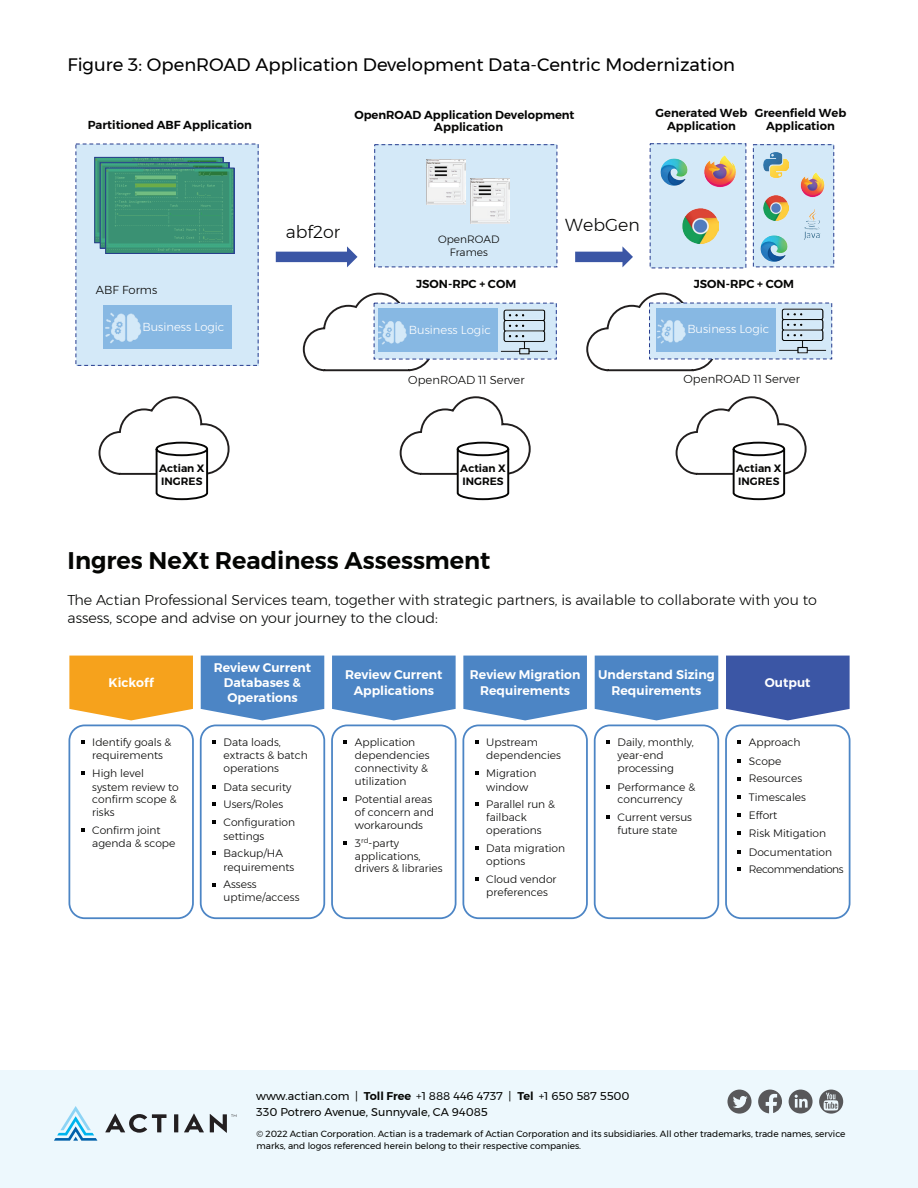
<style>
.page{position:relative;width:918px;height:1188px;background:#fff}
.page>*{position:absolute;margin:0;border:0;box-sizing:border-box;transform-origin:0 0}
.t1{font:600 24px "Montserrat";color:#040503}
.t2{font:18px "Montserrat";color:#000}
.t3{font:300 17.25px "Montserrat";color:#050504}
.Body-Light{font:300 14.25px/18px "Montserrat";color:#040503}
.t4{font:600 12.45px/15.1px "Montserrat";color:#fff;text-align:center}
.t5{font:600 11.55px/12.5px "Montserrat";color:#050504;text-align:center}
.t6{font:300 11.55px "Montserrat";color:#050504}
.t7{font:300 11.55px "Montserrat";color:#fff}
.Footer-Contact-Info{font:11.25px "Montserrat";color:#040503}
.t8{font:300 10.65px/12.8px "Montserrat";color:#050504}
.t9{font:600 10.65px/13.4px "Montserrat";letter-spacing:.005em;color:#050504}
.Footer-Copyright{font:9px/12px "Montserrat";color:#040503}
.s1{font-weight:600}
</style>
<div class="page">
<svg style="left:586px;top:292px;width:132px;height:80px"></svg>
<svg style="left:302px;top:292px;width:130px;height:80px"></svg>
<div style="left:374px;top:303px;width:182px;height:56px;background:#d4e9f8"></div>
<div style="left:375px;top:145px;width:182px;height:122px;background:#d4e9f8"></div>
<img style="left:494px;top:302px;width:62px;height:58px">
<div style="left:76px;top:144px;width:182px;height:221px;background:#d4e9f8"></div>
<img style="left:426px;top:159px;width:39px;height:46px">
<svg style="left:276px;top:246px;width:82px;height:21px"></svg>
<div style="left:103px;top:305px;width:128px;height:44px;background:#87b8e3"></div>
<img style="left:105px;top:312px;width:37px;height:31px">
<img style="left:470px;top:179px;width:39px;height:45px">
<svg style="left:575px;top:246px;width:58px;height:21px"></svg>
<div style="left:650px;top:303px;width:182px;height:56px;background:#d4e9f8"></div>
<div style="left:650px;top:144px;width:96px;height:124px;background:#d4e9f8"></div>
<img style="left:771px;top:302px;width:62px;height:58px">
<div style="left:378px;top:308px;width:120px;height:44px;background:#87b8e3"></div>
<img style="left:378px;top:320px;width:29px;height:25px">
<div style="left:657px;top:308px;width:119px;height:43px;background:#87b8e3"></div>
<img style="left:656px;top:315px;width:30px;height:33px">
<img style="left:683px;top:208px;width:36px;height:36px">
<img style="left:704px;top:155px;width:32px;height:33px">
<div style="left:753px;top:145px;width:81px;height:122px;background:#d4e9f8"></div>
<div style="left:753px;top:144px;width:81px;height:123px;border:1px dashed #263b8e"></div>
<img style="left:764px;top:195px;width:25px;height:25px">
<img style="left:800px;top:172px;width:25px;height:25px">
<img style="left:804px;top:209px;width:17px;height:30px">
<img style="left:763px;top:153px;width:25px;height:24px">
<svg style="left:96px;top:159px;width:126px;height:82px"></svg>
<div style="left:94px;top:157px;width:130px;height:86px;border:1px solid #263b8e"></div>
<svg style="left:102px;top:164px;width:125px;height:83px"></svg>
<div style="left:100px;top:162px;width:129px;height:87px;border:1px solid #263b8e"></div>
<svg style="left:107px;top:170px;width:126px;height:82px;background:#3e9674"></svg>
<div style="left:105px;top:168px;width:130px;height:86px;border:1px solid #263b8e"></div>
<img style="left:660px;top:158px;width:28px;height:28px">
<img style="left:760px;top:235px;width:28px;height:27px">
<svg style="left:98px;top:396px;width:132px;height:105px"></svg>
<svg style="left:399px;top:396px;width:132px;height:105px"></svg>
<svg style="left:675px;top:396px;width:132px;height:105px"></svg>
<div style="left:0;top:1071px;width:918px;height:117px;background:#edf8fd"></div>
<svg style="left:184px;top:1113px;width:20px;height:19px"></svg>
<svg style="left:105px;top:1113px;width:62px;height:20px"></svg>
<svg style="left:174px;top:1114px;width:4px;height:18px"></svg>
<svg style="left:210px;top:1114px;width:26px;height:19px"></svg>
<svg style="left:54px;top:1106px;width:43px;height:35px"></svg>
<svg style="left:819px;top:1090px;width:24px;height:24px"></svg>
<svg style="left:727px;top:1090px;width:25px;height:24px"></svg>
<svg style="left:758px;top:1090px;width:24px;height:23px"></svg>
<svg style="left:789px;top:1090px;width:24px;height:24px"></svg>
<svg style="left:69px;top:656px;width:124px;height:64px;background:#f6aa2f"></svg>
<div style="left:68px;top:725px;width:126px;height:194px;border:2px solid #4c85c5;border-radius:15px"></div>
<svg style="left:201px;top:656px;width:123px;height:64px;background:#5a8fc9"></svg>
<div style="left:200px;top:725px;width:125px;height:194px;border:2px solid #4c85c5;border-radius:15px"></div>
<svg style="left:212px;top:741px;width:4px;height:3px"></svg>
<svg style="left:212px;top:785px;width:4px;height:3px"></svg>
<svg style="left:212px;top:803px;width:4px;height:3px"></svg>
<svg style="left:212px;top:821px;width:4px;height:3px"></svg>
<svg style="left:212px;top:852px;width:4px;height:3px"></svg>
<svg style="left:212px;top:883px;width:4px;height:3px"></svg>
<svg style="left:332px;top:656px;width:124px;height:64px;background:#5b8fca"></svg>
<div style="left:331px;top:725px;width:126px;height:194px;border:2px solid #4c85c5;border-radius:15px"></div>
<svg style="left:463px;top:656px;width:124px;height:64px;background:#5b8fca"></svg>
<div style="left:462px;top:725px;width:126px;height:194px;border:2px solid #4c85c5;border-radius:15px"></div>
<svg style="left:595px;top:656px;width:123px;height:64px;background:#5a8fc9"></svg>
<div style="left:594px;top:725px;width:125px;height:194px;border:2px solid #4c85c5;border-radius:15px"></div>
<svg style="left:606px;top:741px;width:4px;height:3px"></svg>
<svg style="left:606px;top:785px;width:4px;height:3px"></svg>
<svg style="left:606px;top:816px;width:4px;height:3px"></svg>
<svg style="left:726px;top:656px;width:124px;height:64px;background:#4b64ac"></svg>
<div style="left:725px;top:725px;width:125px;height:194px;border:2px solid #4c85c5;border-radius:15px"></div>
<h2 class="t2" style="left:68px;top:51px;width:669px">Figure 3: OpenROAD Application Development Data-Centric Modernization</h2>
<p class="t5" style="left:88px;top:119px;width:166px">Partitioned ABF Application</p>
<p class="t5" style="left:434px;top:108px;width:142px;text-align:left;text-indent:-80px">OpenROAD Application Development<br>Application</p>
<p class="t5" style="left:755px;top:106px;width:93px">Greenfield Web<br>Application</p>
<p class="t5" style="left:656px;top:107px;width:93px">Generated Web<br>Application</p>
<p class="t3" style="left:286px;top:219px;width:56px">abf2or</p>
<p class="t8" style="left:438px;top:232px;width:63px;line-height:13.4px;text-align:center">OpenROAD<br>Frames</p>
<p class="t3" style="left:565px;top:212px;width:76px">WebGen</p>
<p class="t6" style="left:96px;top:281px;width:63px">ABF Forms</p>
<p class="t7" style="left:143px;top:318px;width:83px">Business Logic</p>
<p class="t5" style="left:416px;top:278px;width:102px">JSON-RPC + COM</p>
<p class="t5" style="left:694px;top:278px;width:102px">JSON-RPC + COM</p>
<p class="t7" style="left:409px;top:321px;width:83px">Business Logic</p>
<p class="t7" style="left:687px;top:320px;width:83px">Business Logic</p>
<p class="t6" style="left:408px;top:371px;width:118px">OpenROAD 11 Server</p>
<p class="t6" style="left:684px;top:370px;width:118px">OpenROAD 11 Server</p>
<p class="t9" style="left:159px;top:461px;width:47px">Actian X<br>INGRES</p>
<p class="t9" style="left:460px;top:461px;width:47px">Actian X<br>INGRES</p>
<p class="t9" style="left:736px;top:461px;width:47px">Actian X<br>INGRES</p>
<h1 class="t1" style="left:68px;top:541px;width:425px">Ingres NeXt Readiness Assessment</h1>
<p class="Body-Light" style="left:68px;top:590px;width:751px">The Actian Professional Services team, together with strategic partners, is available to collaborate with you to assess, scope and advise on your journey to the cloud:</p>
<p class="t4" style="left:109px;top:675px;width:47px">Kickoff</p>
<p class="t8" style="left:92px;top:736px;width:81px;line-height:13.2px">Identify goals &amp; requirements</p>
<p class="t8" style="left:92px;top:766px;width:88px;line-height:13.5px">High level system review to</p>
<p class="t8" style="left:92px;top:793px;width:86px">confirm scope &amp; risks</p>
<p class="t8" style="left:92px;top:824px;width:85px">Confirm joint agenda &amp; scope</p>
<p class="t4" style="left:214px;top:660px;width:99px">Review Current<br>Databases &amp;<br>Operations</p>
<p class="t8" style="left:224px;top:736px;width:86px">Data loads, extracts &amp; batch operations</p>
<p class="t8" style="left:224px;top:778px;width:73px;line-height:17.9px">Data security<br>Users/Roles<br>Configuration</p>
<p class="t8" style="left:224px;top:827px;width:61px;line-height:17.7px">settings<br>Backup/HA</p>
<p class="t8" style="left:224px;top:858px;width:72px;line-height:17.7px">requirements<br>Assess</p>
<p class="t8" style="left:224px;top:891px;width:77px">uptime/access</p>
<p class="t4" style="left:345px;top:667px;width:99px">Review Current<br>Applications</p>
<p class="t8" style="left:355px;top:736px;width:76px">Application dependencies connectivity &amp;</p>
<p class="t8" style="left:355px;top:772px;width:79px;line-height:17.7px">utilization<br>Potential areas</p>
<p class="t8" style="left:355px;top:805px;width:81px;line-height:13.2px">of concern and workarounds</p>
<p class="t8" style="left:355px;top:836px;width:67px;line-height:13.5px">3<sup>rd</sup>-party applications,</p>
<p class="t8" style="left:355px;top:862px;width:89px">drivers &amp; libraries</p>
<p class="t4" style="left:470px;top:667px;width:112px">Review Migration<br>Requirements</p>
<p class="t8" style="left:486px;top:736px;width:76px;line-height:13.2px">Upstream dependencies</p>
<p class="t8" style="left:486px;top:766px;width:52px;line-height:13.5px">Migration window</p>
<p class="t8" style="left:486px;top:798px;width:70px">Parallel run &amp; failback operations</p>
<p class="t8" style="left:486px;top:841px;width:80px;line-height:13.5px">Data migration options</p>
<p class="t8" style="left:486px;top:873px;width:72px">Cloud vendor preferences</p>
<p class="t4" style="left:598px;top:667px;width:118px">Understand Sizing<br>Requirements</p>
<p class="t8" style="left:618px;top:736px;width:78px">Daily, monthly, year-end processing</p>
<p class="t8" style="left:618px;top:780px;width:79px">Performance &amp; concurrency</p>
<p class="t8" style="left:618px;top:810px;width:76px;line-height:13.2px">Current versus future state</p>
<p class="t4" style="left:765px;top:675px;width:47px">Output</p>
<p class="t8" style="left:749px;top:733px;width:55px;line-height:18.1px">Approach<br>Scope<br>Resources</p>
<p class="t8" style="left:749px;top:788px;width:96px;line-height:18px">Timescales<br>Effort<br>Risk Mitigation<br>Documentation<br>Recommendations</p>
<p class="Footer-Contact-Info" style="left:256px;top:1087px;width:375px">www.actian.com | <span class="s1">Toll Free</span> +1 888 446 4737 | <span class="s1">Tel</span> +1 650 587 5500</p>
<p class="Footer-Contact-Info" style="left:256px;top:1104px;width:233px">330 Potrero Avenue, Sunnyvale, CA 94085</p>
<p class="Footer-Copyright" style="left:256px;top:1127px;width:590px">© 2022 Actian Corporation. Actian is a trademark of Actian Corporation and its subsidiaries. All other trademarks, trade names, service marks, and logos referenced herein belong to their respective companies.</p>
</div>
